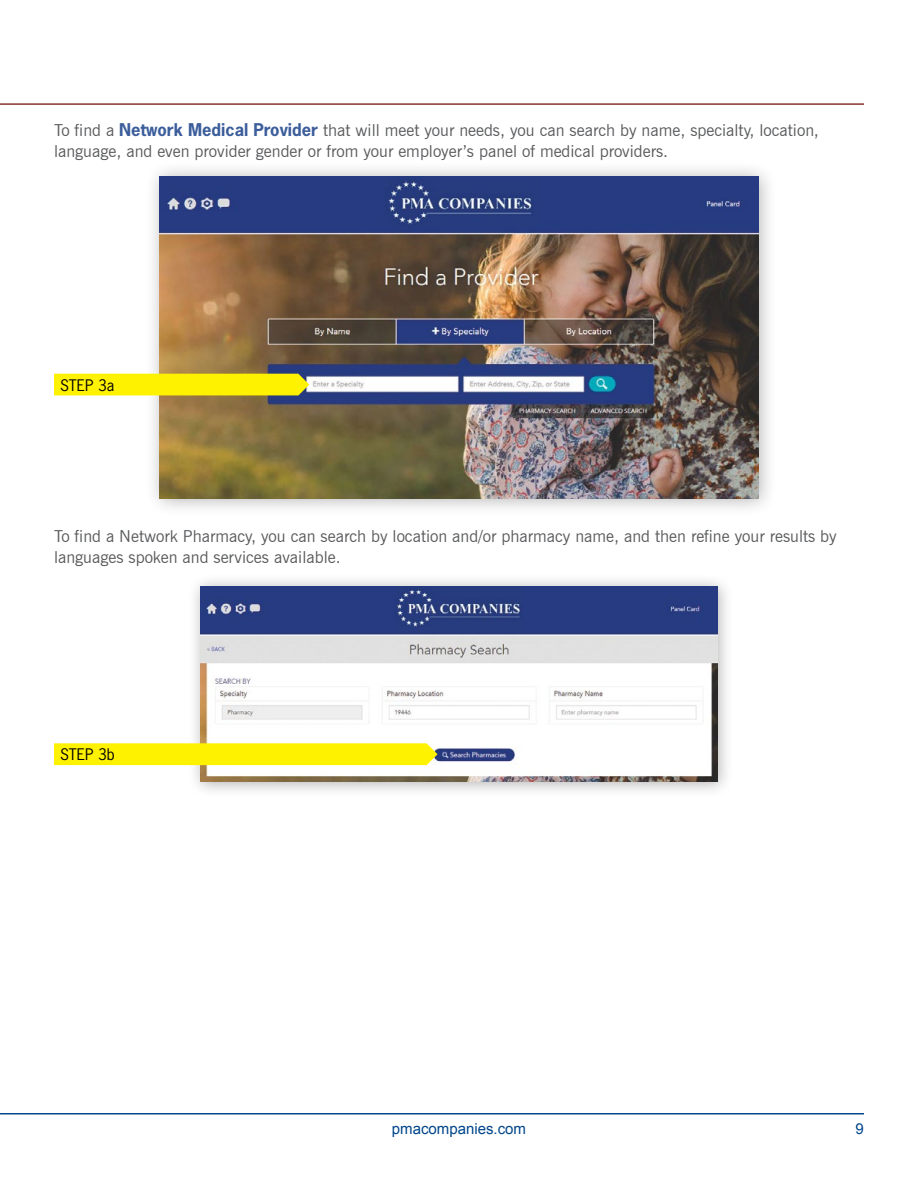
<style>
.page{position:relative;width:918px;height:1188px;background:#fff}
.page>*{position:absolute;margin:0;border:0;box-sizing:border-box;transform-origin:0 0}
.t1{font:16.5px/21px "News Gothic BT";color:#58595b}
.t2{font:15px "Arial";color:#00468b}
.t3{font:15px "News Gothic";color:#000}
.s1{font-family:"News Gothic";font-weight:700;color:#3b5d9b}
</style>
<div class="page">
<hr style="left:0;top:1113px;width:864px;height:1px;background:#00468b">
<div style="left:187px;top:573px;width:547px;height:226px;background:#000;opacity:.3"></div>
<img style="left:201px;top:586px;width:516px;height:196px">
<div style="left:144px;top:161px;width:634px;height:357px;background:#000;opacity:.3"></div>
<img style="left:160px;top:176px;width:598px;height:322px">
<div style="left:54px;top:743px;width:384px;height:22px;background:#fff200"></div>
<div style="left:54px;top:374px;width:255px;height:21px;background:#fff200"></div>
<hr style="left:0;top:103px;width:864px;height:2px;background:#85332d">
<p class="t1" style="left:54px;top:119px;width:766px">To find a <span class="s1">Network Medical Provider</span> that will meet your needs, you can search by name, specialty, location, language, and even provider gender or from your employer’s panel of medical providers.</p>
<p class="t3" style="left:60px;top:376px;width:56px">STEP 3a</p>
<p class="t1" style="left:54px;top:526px;width:784px">To find a Network Pharmacy, you can search by location and/or pharmacy name, and then refine your results by languages spoken and services available.</p>
<p class="t3" style="left:60px;top:745px;width:56px">STEP 3b</p>
<p class="t2" style="left:392px;top:1120px;width:136px">pmacompanies.com</p>
<p class="t2" style="left:856px;top:1120px;width:10px">9</p>
</div>
